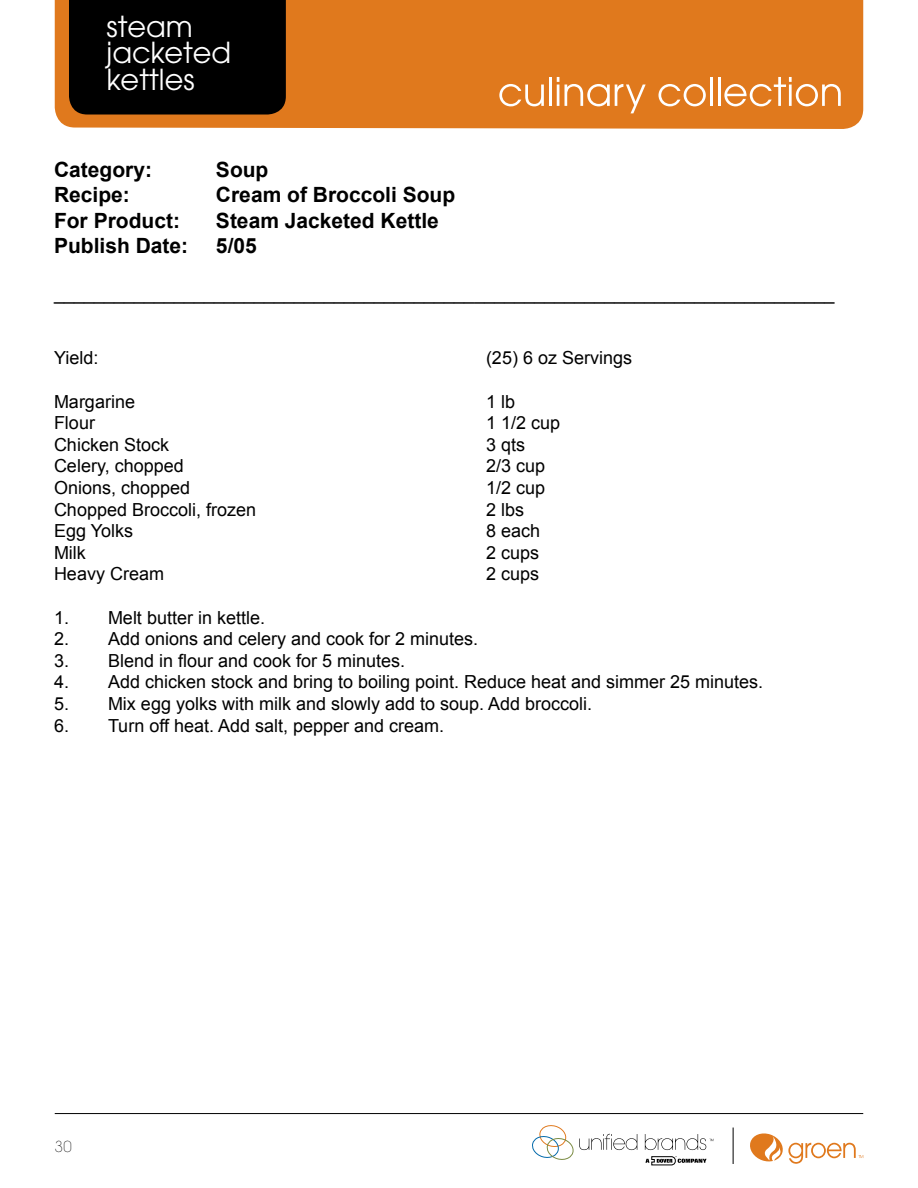
<style>
.page{position:relative;width:918px;height:1188px;background:#fff}
.page>*{position:absolute;margin:0;border:0;box-sizing:border-box;transform-origin:0 0}
.t1{font:28.8px/26.7px "Avant Garde";color:#fff}
.t2{font:700 21px "Arial";color:#000}
.t3{font:18px "Arial";color:#000}
.t4{font:200 15px "Avant Garde";color:#000}
</style>
<div class="page">
<div style="left:55px;top:0;width:808px;height:129px;background:#e0791d"></div>
<hr style="left:55px;top:1113px;width:808px;height:1px;background:#000">
<svg style="left:499px;top:84px;width:45px;height:22px"></svg>
<hr style="left:549px;top:77px;width:3px;height:29px;background:#fff">
<hr style="left:557px;top:85px;width:2px;height:21px;background:#fff">
<svg style="left:565px;top:84px;width:81px;height:29px"></svg>
<svg style="left:658px;top:84px;width:48px;height:22px"></svg>
<hr style="left:710px;top:77px;width:3px;height:29px;background:#fff">
<hr style="left:718px;top:77px;width:2px;height:29px;background:#fff">
<svg style="left:724px;top:77px;width:117px;height:29px"></svg>
<hr style="left:733px;top:1128px;width:1px;height:36px;background:#000">
<div style="left:69px;top:0;width:217px;height:115px;background:#000"></div>
<svg style="left:750px;top:1133px;width:113px;height:31px"></svg>
<svg style="left:532px;top:1125px;width:105px;height:35px"></svg>
<svg style="left:645px;top:1156px;width:62px;height:10px"></svg>
<svg style="left:645px;top:1134px;width:68px;height:16px"></svg>
<h1 class="t1" style="left:107px;top:13px;width:126px">steam jacketed kettles</h1>
<p class="t2" style="left:54px;top:156px;width:100px">Category:</p>
<p class="t2" style="left:216px;top:156px;width:54px">Soup</p>
<p class="t2" style="left:54px;top:181px;width:77px">Recipe:</p>
<p class="t2" style="left:216px;top:181px;width:241px">Cream of Broccoli Soup</p>
<p class="t2" style="left:54px;top:206px;width:127px">For Product:</p>
<p class="t2" style="left:216px;top:206px;width:224px">Steam Jacketed Kettle</p>
<p class="t2" style="left:54px;top:232px;width:136px">Publish Date:</p>
<p class="t2" style="left:216px;top:232px;width:42px">5/05</p>
<p class="t3" style="left:54px;top:282px;width:782px">______________________________________________________________________________</p>
<p class="t3" style="left:54px;top:346px;width:46px">Yield:</p>
<p class="t3" style="left:486px;top:346px;width:148px">(25) 6 oz Servings</p>
<p class="t3" style="left:54px;top:390px;width:83px">Margarine</p>
<p class="t3" style="left:486px;top:390px;width:31px">1 lb</p>
<p class="t3" style="left:54px;top:411px;width:43px">Flour</p>
<p class="t3" style="left:486px;top:411px;width:76px">1 1/2 cup</p>
<p class="t3" style="left:54px;top:433px;width:117px">Chicken Stock</p>
<p class="t3" style="left:486px;top:433px;width:41px">3 qts</p>
<p class="t3" style="left:54px;top:454px;width:131px">Celery, chopped</p>
<p class="t3" style="left:486px;top:454px;width:61px">2/3 cup</p>
<p class="t3" style="left:54px;top:476px;width:138px">Onions, chopped</p>
<p class="t3" style="left:486px;top:476px;width:61px">1/2 cup</p>
<p class="t3" style="left:54px;top:498px;width:204px">Chopped Broccoli, frozen</p>
<p class="t3" style="left:486px;top:498px;width:40px">2 lbs</p>
<p class="t3" style="left:54px;top:519px;width:81px">Egg Yolks</p>
<p class="t3" style="left:486px;top:519px;width:56px">8 each</p>
<p class="t3" style="left:54px;top:541px;width:33px">Milk</p>
<p class="t3" style="left:486px;top:541px;width:55px">2 cups</p>
<p class="t3" style="left:54px;top:562px;width:112px">Heavy Cream</p>
<p class="t3" style="left:486px;top:562px;width:55px">2 cups</p>
<p class="t3" style="left:54px;top:606px;width:213px">1. Melt butter in kettle.</p>
<p class="t3" style="left:54px;top:627px;width:426px">2. Add onions and celery and cook for 2 minutes.</p>
<p class="t3" style="left:54px;top:649px;width:353px">3. Blend in flour and cook for 5 minutes.</p>
<p class="t3" style="left:54px;top:670px;width:711px">4. Add chicken stock and bring to boiling point. Reduce heat and simmer 25 minutes.</p>
<p class="t3" style="left:54px;top:692px;width:540px">5. Mix egg yolks with milk and slowly add to soup. Add broccoli.</p>
<p class="t3" style="left:54px;top:714px;width:392px">6. Turn off heat. Add salt, pepper and cream.</p>
<p class="t4" style="left:55px;top:1138px;width:19px">30</p>
</div>
